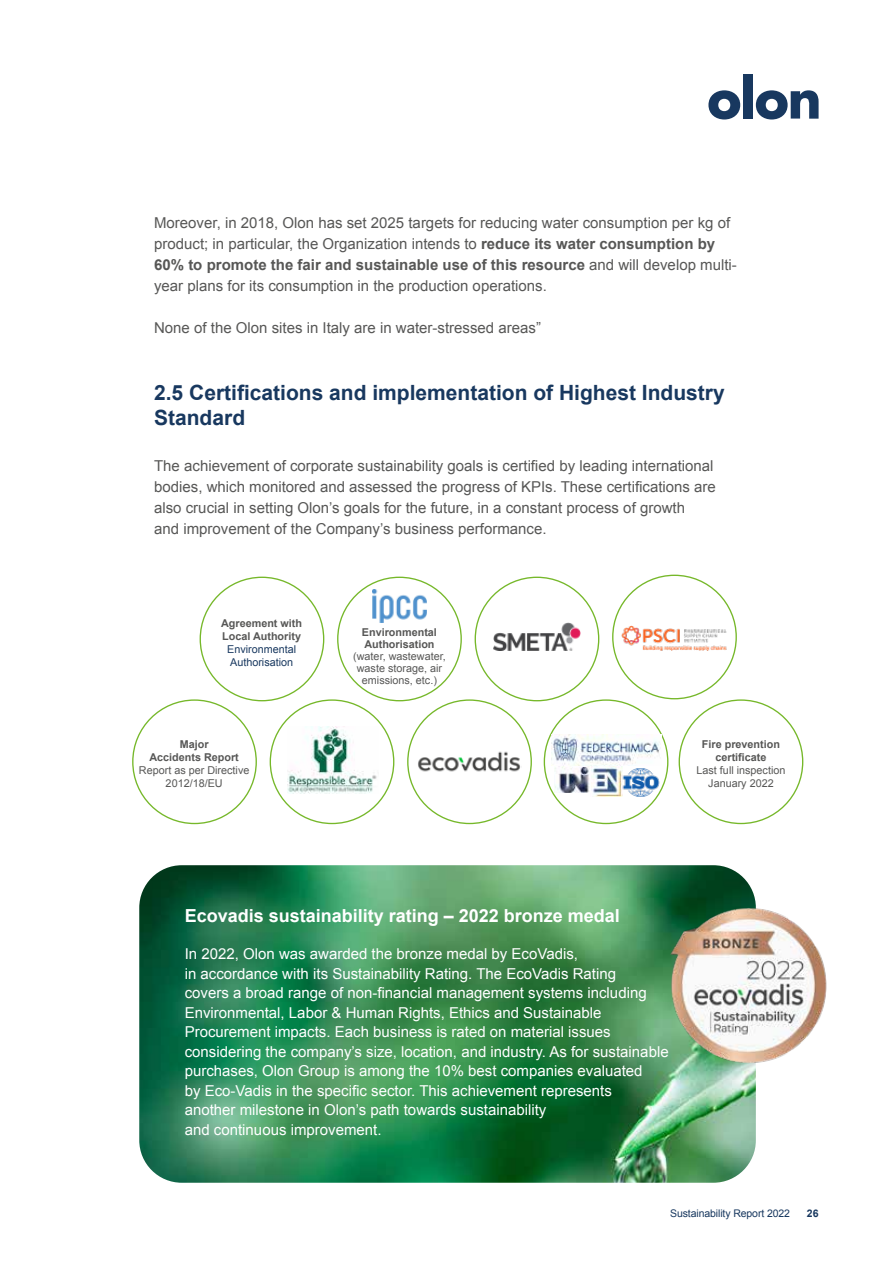
<style>
.page{position:relative;width:893px;height:1263px;background:#fff}
.page>*{position:absolute;margin:0;border:0;box-sizing:border-box;transform-origin:0 0}
.t1{font:700 21px/25.2px "Arial";color:#18385f}
.t2{font:700 18px "Arial";color:#fff}
.t3{font:15px/21px "Arial";color:#575756}
.t4{font:15px/19.5px "Arial";color:#fff}
.t5{font:10.8px/12.9px "Arial";color:#575756;text-align:center}
.t6{font:700 10.8px/12.9px "Arial";color:#575756;text-align:center}
.t7{font:10.8px/12.9px "Arial";color:#18385f}
.t8{font:10.5px "Arial";letter-spacing:-.01em;color:#18385f}
.t9{font:700 10.5px "Arial";color:#18385f}
.s1{font-weight:700}
</style>
<div class="page">
<svg style="left:708px;top:90px;width:32px;height:30px"></svg>
<div style="left:743px;top:74px;width:10px;height:45px;background:#18385f"></div>
<svg style="left:756px;top:90px;width:63px;height:30px"></svg>
<img style="left:288px;top:727px;width:89px;height:66px">
<img style="left:372px;top:590px;width:55px;height:32px">
<img style="left:494px;top:622px;width:86px;height:28px">
<img style="left:621px;top:625px;width:106px;height:26px">
<img style="left:418px;top:751px;width:102px;height:21px">
<img style="left:552px;top:735px;width:108px;height:30px">
<img style="left:591px;top:767px;width:31px;height:29px">
<img style="left:555px;top:767px;width:34px;height:26px">
<img style="left:618px;top:768px;width:45px;height:29px">
<img style="left:139px;top:865px;width:617px;height:318px">
<img style="left:669px;top:906px;width:158px;height:160px">
<p class="t3" style="left:154px;top:212px;width:584px">Moreover, in 2018, Olon has set 2025 targets for reducing water consumption per kg of product; in particular, the Organization intends to <span class="s1">reduce its water consumption by 60% to promote the fair and sustainable use of this resource</span> and will develop multi&shy;year plans for its consumption in the production operations.</p>
<p class="t3" style="left:154px;top:317px;width:388px">None of the Olon sites in Italy are in water-stressed areas”</p>
<h1 class="t1" style="left:154px;top:381px;width:572px">2.5 Certifications and implementation of Highest Industry<br>Standard</h1>
<p class="t3" style="left:154px;top:456px;width:563px">The achievement of corporate sustainability goals is certified by leading international bodies, which monitored and assessed the progress of KPIs. These certifications are also crucial in setting Olon’s goals for the future, in a constant process of growth<br>and improvement of the Company’s business performance.</p>
<p class="t6" style="left:221px;top:617px;width:83px;text-align:left">Agreement with<br>Local Authority</p>
<p class="t7" style="left:227px;top:643px;width:71px">Environmental<br>Authorisation</p>
<p class="t6" style="left:149px;top:738px;width:91px">Major<br>Accidents Report</p>
<p class="t5" style="left:139px;top:764px;width:112px">Report as per Directive<br>2012/18/EU</p>
<p class="t6" style="left:362px;top:626px;width:77px;line-height:12px;text-align:left">Environmental<br>Authorisation</p>
<p class="t5" style="left:353px;top:650px;width:94px;line-height:12px">(water, wastewater, waste storage, air emissions, etc.)</p>
<p class="t6" style="left:702px;top:738px;width:80px">Fire prevention certificate</p>
<p class="t5" style="left:697px;top:764px;width:90px">Last full inspection<br>January 2022</p>
<p class="t2" style="left:185px;top:904px;width:437px">Ecovadis sustainability rating – 2022 bronze medal</p>
<p class="t4" style="left:185px;top:944px;width:485px">In 2022, Olon was awarded the bronze medal by EcoVadis,<br>in accordance with its Sustainability Rating. The EcoVadis Rating<br>covers a broad range of non-financial management systems including Environmental, Labor &amp; Human Rights, Ethics and Sustainable Procurement impacts. Each business is rated on material issues considering the company’s size, location, and industry. As for sustainable purchases, Olon Group is among the 10% best companies evaluated<br>by Eco-Vadis in the specific sector. This achievement represents<br>another milestone in Olon’s path towards sustainability<br>and continuous improvement.</p>
<p class="t8" style="left:670px;top:1206px;width:121px">Sustainability Report 2022</p>
<p class="t9" style="left:807px;top:1206px;width:13px">26</p>
</div>
